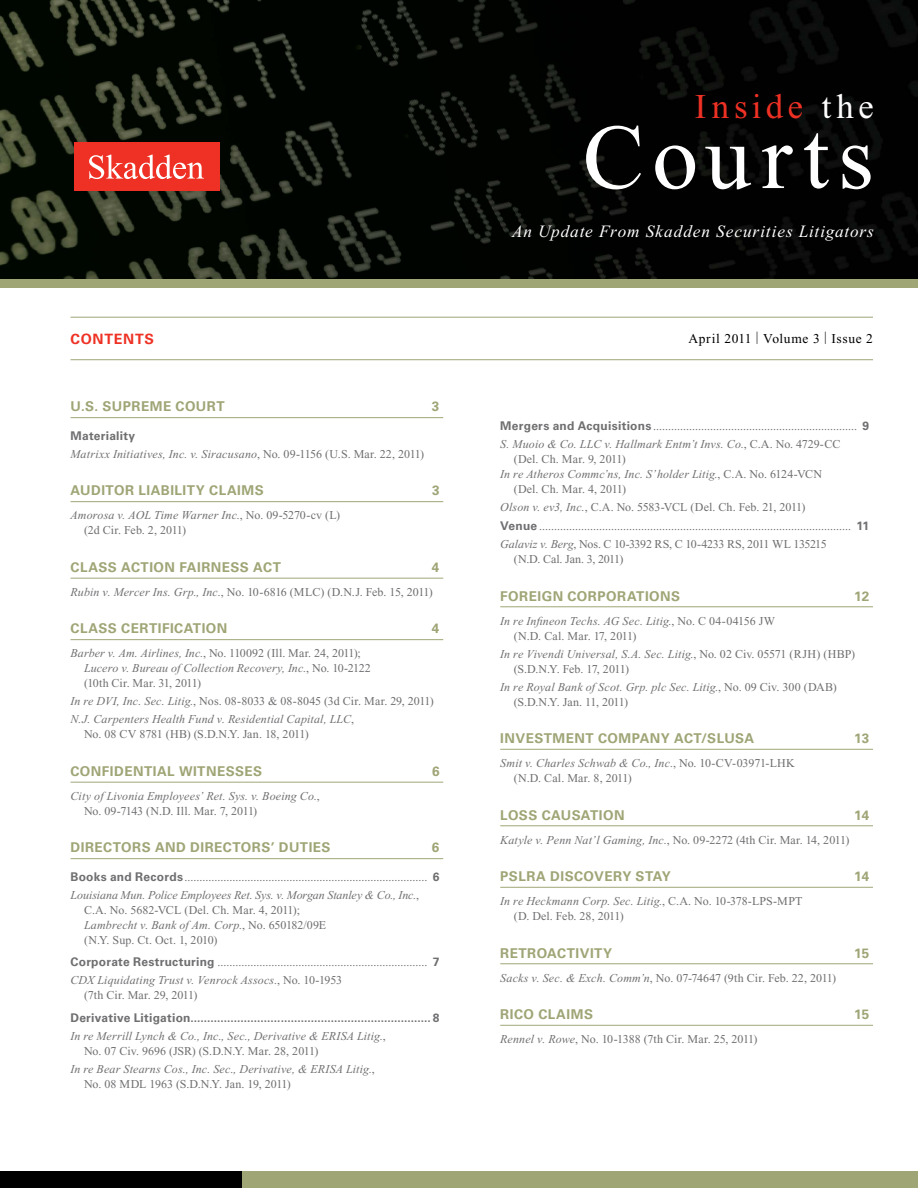
<style>
.page{position:relative;width:918px;height:1188px;background:#fff}
.page>*{position:absolute;margin:0;border:0;box-sizing:border-box;transform-origin:0 0}
.t1{font:92.25px "Times New Roman PS Std";letter-spacing:.095em;color:#fff}
.t2{font:34.8px "Times New Roman PS Std";letter-spacing:.135em;color:#ee3124}
.t3{font:italic 17.25px "Times New Roman PS Std";letter-spacing:.05em;color:#fff}
.t4{font:700 14.25px "Univers LT Std";letter-spacing:.05em;color:#ee3124}
.t5{font:700 13.5px "Univers LT Std";letter-spacing:.035em;color:#a0a576}
.t6{font:13.5px "Times New Roman PS Std";letter-spacing:.045em;color:#000}
.t7{font:12px/15px "Times New Roman PS Std";color:#6f6e71}
.t8{font:italic 12px/15px "Times New Roman PS Std";letter-spacing:.01em;color:#6f6e71}
.t9{font:12px/15px "Times New Roman PS Std";letter-spacing:-.035em;color:#6f6e71}
.t10{font:700 12px "Univers LT Std";letter-spacing:.02em;color:#6f6e71}
.t11{font:12px/15px "Times New Roman PS Std";letter-spacing:-.02em;color:#6f6e71}
.t12{font:12px "Times New Roman PS Std";letter-spacing:-.025em;color:#6f6e71}
.s1{font-style:normal}
.s2{font-style:italic}
.s3{font-family:"Univers LT Std";font-weight:700}
.s4{color:#fff}
</style>
<div class="page">
<div style="left:0;top:1px;width:918px;height:286px;background:#a0a576"></div>
<img style="left:0;top:0;width:918px;height:279px">
<div style="left:74px;top:142px;width:145px;height:49px;background:#ee3124"></div>
<svg style="left:89px;top:155px;width:115px;height:24px"></svg>
<div style="left:0;top:1172px;width:918px;height:16px;background:#a0a576"></div>
<div style="left:0;top:1172px;width:242px;height:16px;background:#000"></div>
<hr style="left:70px;top:317px;width:803px;height:1px;background:#a0a576">
<hr style="left:70px;top:359px;width:803px;height:1px;background:#a0a576">
<hr style="left:70px;top:417px;width:373px;height:1px;background:#a0a576">
<hr style="left:70px;top:501px;width:373px;height:1px;background:#a0a576">
<hr style="left:70px;top:578px;width:373px;height:1px;background:#a0a576">
<hr style="left:70px;top:639px;width:373px;height:1px;background:#a0a576">
<hr style="left:70px;top:782px;width:373px;height:1px;background:#a0a576">
<hr style="left:70px;top:858px;width:373px;height:1px;background:#a0a576">
<hr style="left:500px;top:607px;width:373px;height:1px;background:#a0a576">
<hr style="left:500px;top:749px;width:373px;height:1px;background:#a0a576">
<hr style="left:500px;top:826px;width:373px;height:1px;background:#a0a576">
<hr style="left:500px;top:887px;width:373px;height:1px;background:#a0a576">
<hr style="left:500px;top:964px;width:373px;height:1px;background:#a0a576">
<hr style="left:500px;top:1025px;width:373px;height:1px;background:#a0a576">
<p class="t4" style="left:70px;top:331px;width:85px">Contents</p>
<p class="t5" style="left:70px;top:399px;width:156px">U.S. Su preme Cou rt</p>
<p class="t5" style="left:432px;top:399px;width:9px">3</p>
<p class="t10" style="left:70px;top:429px;width:66px">Materiality</p>
<p class="t8" style="left:70px;top:446px;width:355px">Matrixx Initiatives, Inc. v. Siracusano<span class="s1">, No. 09-1156 (U.S. Mar. 22, 2011)</span></p>
<p class="t5" style="left:70px;top:483px;width:46px">AUDITOR</p>
<p class="t5" style="left:138px;top:483px;width:127px">LIABILITY Clai ms</p>
<p class="t5" style="left:432px;top:483px;width:9px">3</p>
<p class="t7" style="left:84px;top:508px;width:258px;text-indent:-14px"><span class="s2">Amorosa v. AOL Time Warner Inc.</span>, No. 09-5270-cv (L) (2d Cir. Feb. 2, 2011)</p>
<p class="t5" style="left:70px;top:559px;width:212px">CLASS ACTION fai rness act</p>
<p class="t5" style="left:432px;top:559px;width:9px">4</p>
<p class="t12" style="left:70px;top:585px;width:364px"><span class="s2">Rubin v. Mercer Ins. Grp., Inc.</span>, No. 10-6816 (MLC) (D.N.J. Feb. 15, 2011)</p>
<p class="t5" style="left:70px;top:621px;width:70px">CLASS CERT</p>
<p class="t5" style="left:158px;top:621px;width:57px">IFICATION</p>
<p class="t5" style="left:432px;top:621px;width:9px">4</p>
<p class="t8" style="left:84px;top:646px;width:288px;text-indent:-14px">Barber v. Am. Airlines, Inc.<span class="s1">, No. 110092 (Ill. Mar. 24, 2011);<br></span>Lucero v. Bureau of Collection Recovery, Inc.<span class="s1">, No. 10-2122 (10th Cir. Mar. 31, 2011)</span></p>
<p class="t8" style="left:71px;top:692px;width:365px;line-height:18px">In re DVI, Inc. Sec. Litig.<span class="s1">, Nos. 08-8033 &amp; 08-8045 (3d Cir. Mar. 29, 2011)<br></span>N.J. Carpenters Health Fund v. Residential Capital, LLC<span class="s1">,</span></p>
<p class="t7" style="left:84px;top:727px;width:226px">No. 08 CV 8781 (HB) (S.D.N.Y. Jan. 18, 2011)</p>
<p class="t5" style="left:70px;top:763px;width:21px">CONF</p>
<p class="t5" style="left:110px;top:763px;width:25px">IDENT</p>
<p class="t5" style="left:153px;top:763px;width:54px">IAL WITNESSES</p>
<p class="t5" style="left:432px;top:763px;width:9px">6</p>
<p class="t8" style="left:84px;top:788px;width:237px;text-indent:-14px">City of Livonia Employees’ Ret. Sys. v. Boeing Co.<span class="s1">,<br>No. 09-7143 (N.D. Ill. Mar. 7, 2011)</span></p>
<p class="t5" style="left:70px;top:840px;width:53px">DIRECTORS</p>
<p class="t5" style="left:155px;top:840px;width:88px">AND DIRECTORS</p>
<p class="t5" style="left:271px;top:840px;width:49px">’ DUTIES</p>
<p class="t5" style="left:432px;top:840px;width:9px">6</p>
<p class="t7" style="left:70px;top:868px;width:370px;line-height:18px"><span class="s3">Books and Records</span>................................................................................. <span class="s3">6<br></span><span class="s2">Louisiana Mun. Police Employees Ret. Sys. v. Morgan Stanley &amp; Co., Inc.</span>,</p>
<p class="t7" style="left:84px;top:902px;width:244px">C.A. No. 5682-VCL (Del. Ch. Mar. 4, 2011);<br><span class="s2">Lambrecht v. Bank of Am. Corp.</span>, No. 650182/09E (N.Y. Sup. Ct. Oct. 1, 2010)</p>
<p class="t7" style="left:70px;top:953px;width:370px;line-height:18px"><span class="s3">Corporate Restructuring</span> ...................................................................... <span class="s3">7<br></span><span class="s2">CDX Liquidating Trust v. Venrock Assocs.</span>, No. 10-1953</p>
<p class="t7" style="left:84px;top:988px;width:115px">(7th Cir. Mar. 29, 2011)</p>
<p class="t10" style="left:70px;top:1011px;width:370px">Derivative Litigation........................................................................ 8</p>
<p class="t8" style="left:84px;top:1028px;width:303px;text-indent:-14px">In re Merrill Lynch &amp; Co., Inc., Sec., Derivative &amp; ERISA Litig.<span class="s1">,<br>No. 07 Civ. 9696 (JSR) (S.D.N.Y. Mar. 28, 2011)</span></p>
<p class="t8" style="left:84px;top:1061px;width:292px;text-indent:-14px">In re Bear Stearns Cos., Inc. Sec., Derivative, &amp; ERISA Litig.<span class="s1">,<br>No. 08 MDL 1963 (S.D.N.Y. Jan. 19, 2011)</span></p>
<h2 class="t2" style="left:695px;top:87px;width:180px">Inside <span class="s4">the</span></h2>
<h1 class="t1" style="left:583px;top:107px;width:293px">Courts</h1>
<h3 class="t3" style="left:512px;top:222px;width:363px">An Update From Skadden Securities Litigators</h3>
<p class="t6" style="left:688px;top:331px;width:186px">April 2011 | Volume 3 | Issue 2</p>
<p class="t7" style="left:500px;top:417px;width:370px;line-height:18px"><span class="s3">Mergers and Acquisitions</span> .................................................................... <span class="s3">9<br></span><span class="s2">S. Muoio &amp; Co. LLC v. Hallmark Entm’t Invs. Co.</span>, C.A. No. 4729-CC</p>
<p class="t7" style="left:514px;top:451px;width:113px">(Del. Ch. Mar. 9, 2011)</p>
<p class="t8" style="left:500px;top:466px;width:323px">In re Atheros Commc’ns, Inc. S’holder Litig.<span class="s1">, C.A. No. 6124-VCN</span></p>
<p class="t7" style="left:514px;top:481px;width:114px">(Del. Ch. Mar. 4, 2011)</p>
<p class="t7" style="left:500px;top:497px;width:370px;line-height:19.5px"><span class="s2">Olson v. ev3, Inc.</span>, C.A. No. 5583-VCL (Del. Ch. Feb. 21, 2011)<br><span class="s3">Venue</span> ........................................................................................................ <span class="s3">11</span></p>
<p class="t9" style="left:514px;top:537px;width:314px;text-indent:-14px"><span class="s2">Galaviz v. Berg</span>, Nos. C 10-3392 RS, C 10-4233 RS, 2011 WL 135215 (N.D. Cal. Jan. 3, 2011)</p>
<p class="t5" style="left:500px;top:588px;width:10px">FORE</p>
<p class="t5" style="left:537px;top:588px;width:51px">IGN CORPOR</p>
<p class="t5" style="left:627px;top:588px;width:31px">ATIONS</p>
<p class="t5" style="left:854px;top:588px;width:17px">12</p>
<p class="t7" style="left:514px;top:613px;width:263px;text-indent:-14px"><span class="s2">In re Infineon Techs. AG Sec. Litig.</span>, No. C 04-04156 JW (N.D. Cal. Mar. 17, 2011)</p>
<p class="t9" style="left:514px;top:646px;width:343px;text-indent:-14px"><span class="s2">In re Vivendi Universal, S.A. Sec. Litig.</span>, No. 02 Civ. 05571 (RJH) (HBP) (S.D.N.Y. Feb. 17, 2011)</p>
<p class="t11" style="left:514px;top:679px;width:325px;text-indent:-14px"><span class="s2">In re Royal Bank of Scot. Grp. plc Sec. Litig.</span>, No. 09 Civ. 300 (DAB) (S.D.N.Y. Jan. 11, 2011)</p>
<p class="t5" style="left:500px;top:730px;width:36px">INVESTMENT</p>
<p class="t5" style="left:598px;top:730px;width:22px">COMP</p>
<p class="t5" style="left:640px;top:730px;width:116px">ANY ACT/SLUSA</p>
<p class="t5" style="left:854px;top:730px;width:17px">13</p>
<p class="t7" style="left:514px;top:756px;width:283px;text-indent:-14px"><span class="s2">Smit v. Charles Schwab &amp; Co., Inc.</span>, No. 10-CV-03971-LHK (N.D. Cal. Mar. 8, 2011)</p>
<p class="t5" style="left:500px;top:807px;width:19px">LOSS</p>
<p class="t5" style="left:542px;top:807px;width:70px">CAUSATION</p>
<p class="t5" style="left:854px;top:807px;width:16px">14</p>
<p class="t7" style="left:500px;top:832px;width:351px"><span class="s2">Katyle v. Penn Nat’l Gaming, Inc.</span>, No. 09-2272 (4th Cir. Mar. 14, 2011)</p>
<p class="t5" style="left:500px;top:868px;width:172px">PS LRA DISCOVERY STAY</p>
<p class="t5" style="left:854px;top:868px;width:16px">14</p>
<p class="t7" style="left:514px;top:894px;width:290px;text-indent:-14px"><span class="s2">In re Heckmann Corp. Sec. Litig.</span>, C.A. No. 10-378-LPS-MPT (D. Del. Feb. 28, 2011)</p>
<p class="t5" style="left:500px;top:945px;width:11px">RETRO</p>
<p class="t5" style="left:547px;top:945px;width:66px">ACTIVITY</p>
<p class="t5" style="left:854px;top:945px;width:17px">15</p>
<p class="t7" style="left:500px;top:970px;width:337px"><span class="s2">Sacks v. Sec. &amp; Exch. Comm’n</span>, No. 07-74647 (9th Cir. Feb. 22, 2011)</p>
<p class="t5" style="left:500px;top:1006px;width:79px">RICO CLAIMS</p>
<p class="t5" style="left:854px;top:1006px;width:17px">15</p>
<p class="t7" style="left:500px;top:1032px;width:259px"><span class="s2">Rennel v. Rowe</span>, No. 10-1388 (7th Cir. Mar. 25, 2011)</p>
</div>
